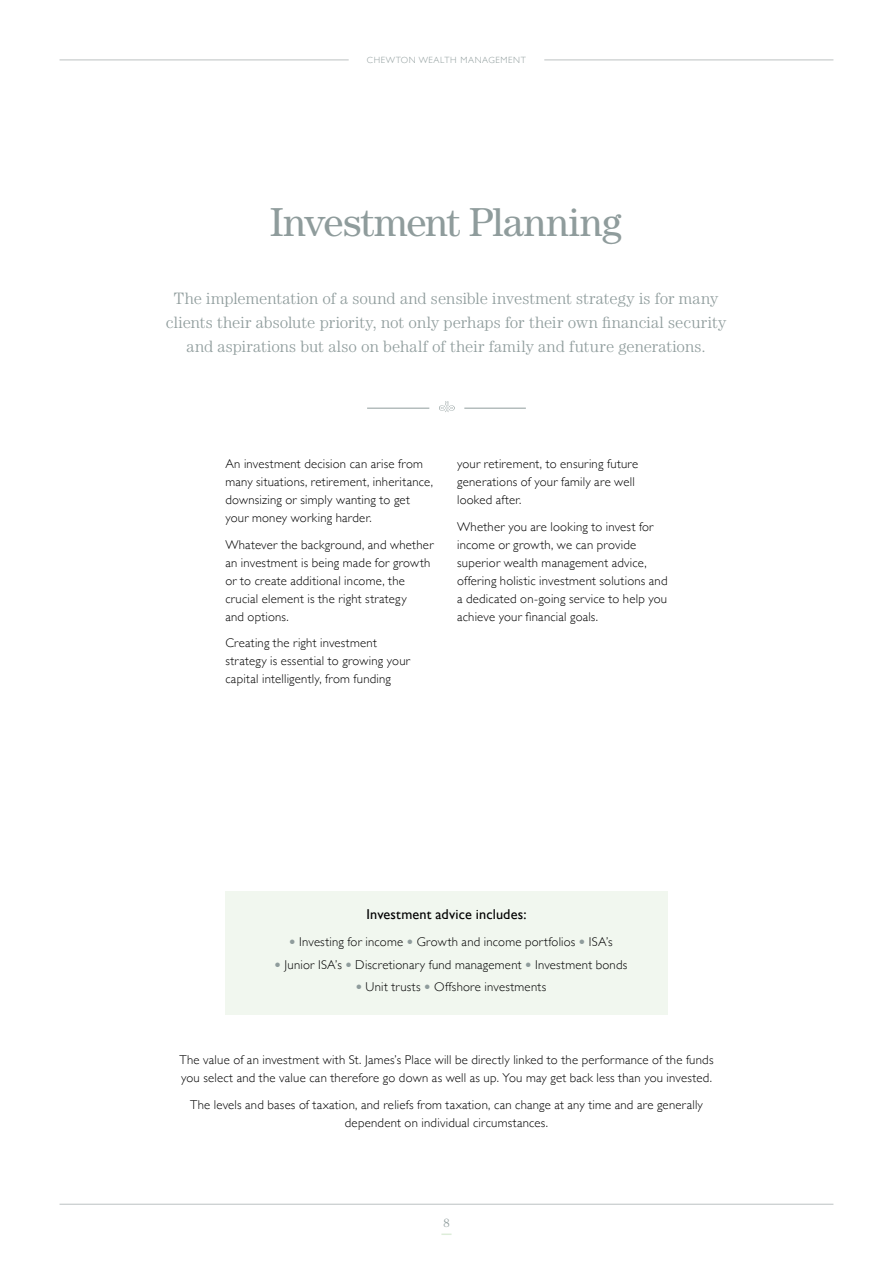
<style>
.page{position:relative;width:893px;height:1263px;background:#fff}
.page>*{position:absolute;margin:0;border:0;box-sizing:border-box;transform-origin:0 0}
.t1{font:40.5px "Century";letter-spacing:-.015em;color:#8f9c9c}
.t2{font:300 16.5px/24px "Century";color:#8f9c9c;text-align:center}
.t3{font:14.25px "Gill Sans";letter-spacing:.01em;color:#000}
.t4{font:300 12.75px/18px "Gill Sans";letter-spacing:.02em;color:#000}
.t5{font:300 12px "Century";color:#8f9c9c}
.t6{font:300 9px "Gill Sans";letter-spacing:.07em;color:#8f9c9c}
.s1{font-weight:400;font-size:18px;color:#8f9c9c}
</style>
<div class="page">
<svg style="left:439px;top:401px;width:16px;height:11px"></svg>
<hr style="left:367px;top:408px;width:62px;height:1px;background:#8f9c9c">
<hr style="left:464px;top:408px;width:62px;height:1px;background:#8f9c9c">
<div style="left:225px;top:891px;width:443px;height:124px;background:#f1f7ef"></div>
<svg style="left:441px;top:1233px;width:11px;height:2px"></svg>
<hr style="left:60px;top:60px;width:289px;height:1px;background:#bcc1c2">
<hr style="left:544px;top:60px;width:289px;height:1px;background:#bcc1c2">
<hr style="left:60px;top:1204px;width:773px;height:1px;background:#bcc1c2">
<p class="t6" style="left:367px;top:53px;width:161px">CHEWTON WEALTH MANAGEMENT</p>
<h1 class="t1" style="left:270px;top:199px;width:353px">Investment Planning</h1>
<p class="t2" style="left:166px;top:286px;width:562px">The implementation of a sound and sensible investment strategy is for many clients their absolute priority, not only perhaps for their own financial security and aspirations but also on behalf of their family and future generations.</p>
<p class="t4" style="left:225px;top:454px;width:209px">An investment decision can arise from many situations, retirement, inheritance, downsizing or simply wanting to get your money working harder.</p>
<p class="t4" style="left:225px;top:535px;width:210px">Whatever the background, and whether an investment is being made for growth or to create additional income, the crucial element is the right strategy<br>and options.</p>
<p class="t4" style="left:225px;top:633px;width:186px">Creating the right investment strategy is essential to growing your capital intelligently, from funding</p>
<p class="t4" style="left:457px;top:454px;width:183px">your retirement, to ensuring future generations of your family are well looked after.</p>
<p class="t4" style="left:457px;top:517px;width:212px">Whether you are looking to invest for income or growth, we can provide superior wealth management advice, offering holistic investment solutions and a dedicated on-going service to help you achieve your financial goals.</p>
<p class="t3" style="left:366px;top:906px;width:161px">Investment advice includes:</p>
<p class="t4" style="left:289px;top:932px;width:325px"><span class="s1">•</span> Investing for income <span class="s1">•</span> Growth and income portfolios <span class="s1">•</span> ISA’s</p>
<p class="t4" style="left:275px;top:955px;width:354px"><span class="s1">•</span> Junior ISA’s <span class="s1">•</span> Discretionary fund management <span class="s1">•</span> Investment bonds</p>
<p class="t4" style="left:356px;top:977px;width:192px"><span class="s1">•</span> Unit trusts <span class="s1">•</span> Offshore investments</p>
<p class="t4" style="left:179px;top:1050px;width:536px">The value of an investment with St. James’s Place will be directly linked to the performance of the funds you select and the value can therefore go down as well as up. You may get back less than you invested.</p>
<p class="t4" style="left:190px;top:1095px;width:514px;text-align:center">The levels and bases of taxation, and reliefs from taxation, can change at any time and are generally dependent on individual circumstances.</p>
<p class="t5" style="left:443px;top:1216px;width:8px">8</p>
</div>
